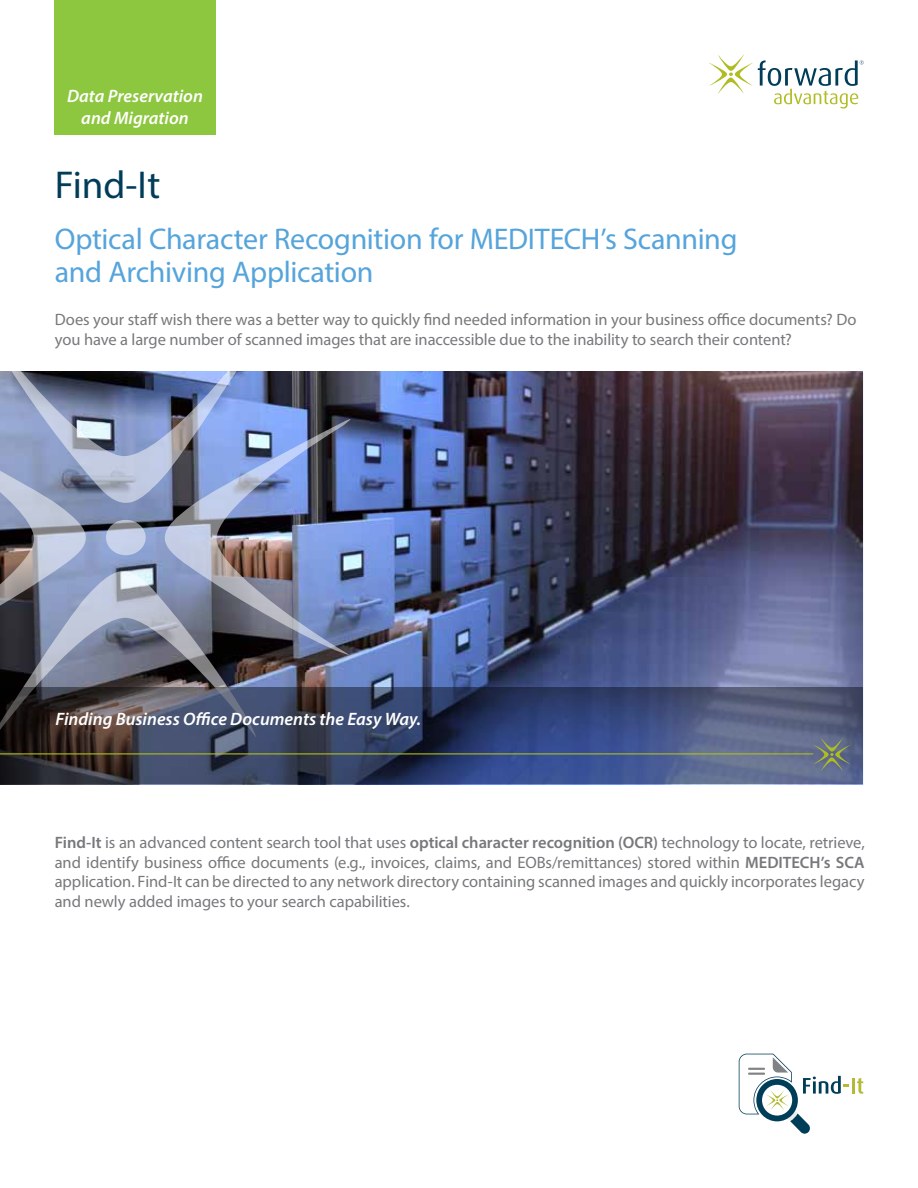
<style>
.page{position:relative;width:918px;height:1188px;background:#fff}
.page>*{position:absolute;margin:0;border:0;box-sizing:border-box;transform-origin:0 0}
.t1{font:39px "Myriad Pro";color:#013d59}
.t2{font:30px/33px "Myriad Pro";letter-spacing:-.01em;color:#55a4db}
.t3{font:italic 600 18px/21.6px "Myriad Pro";color:#fff;text-align:center}
.t4{font:16.5px/19.8px "Myriad Pro";letter-spacing:-.005em;color:#77787b}
.s1{font-weight:600}
</style>
<div class="page">
<img style="left:96px;top:372px;width:766px;height:315px">
<img style="left:154px;top:413px;width:196px;height:245px">
<svg style="left:0;top:512px;width:96px;height:49px;background:#9094a4"></svg>
<img style="left:0;top:371px;width:265px;height:141px">
<svg style="left:0;top:561px;width:259px;height:126px;background:#757989"></svg>
<svg style="left:106px;top:520px;width:40px;height:35px"></svg>
<svg style="left:0;top:687px;width:863px;height:97px;background:#3e4866"></svg>
<div style="left:54px;top:0;width:162px;height:135px;background:#8dc63f"></div>
<svg style="left:813px;top:738px;width:38px;height:33px"></svg>
<hr style="left:0;top:753px;width:813px;height:1px;background:#afbc22">
<svg style="left:709px;top:55px;width:155px;height:54px"></svg>
<svg style="left:739px;top:1054px;width:110px;height:80px"></svg>
<hr style="left:852px;top:1078px;width:3px;height:16px;background:#b3ba38">
<svg style="left:857px;top:1078px;width:6px;height:16px"></svg>
<p class="t3" style="left:67px;top:85px;width:137px">Data Preservation and Migration</p>
<h1 class="t1" style="left:55px;top:161px;width:107px">Find-It</h1>
<h2 class="t2" style="left:55px;top:222px;width:684px">Optical Character Recognition for MEDITECH’s Scanning and Archiving Application</h2>
<p class="t4" style="left:55px;top:309px;width:803px">Does your staff wish there was a better way to quickly find needed information in your business office documents? Do you have a large number of scanned images that are inaccessible due to the inability to search their content?</p>
<p class="t3" style="left:56px;top:707px;width:367px">Finding Business Office Documents the Easy Way.</p>
<p class="t4" style="left:55px;top:832px;width:812px;text-align:justify"><span class="s1">Find-It</span> is an advanced content search tool that uses <span class="s1">optical character recognition (OCR)</span> technology to locate, retrieve, and identify business office documents (e.g., invoices, claims, and EOBs/remittances) stored within <span class="s1">MEDITECH’s SCA </span>application. Find-It can be directed to any network directory containing scanned images and quickly incorporates legacy and newly added images to your search capabilities.</p>
</div>
